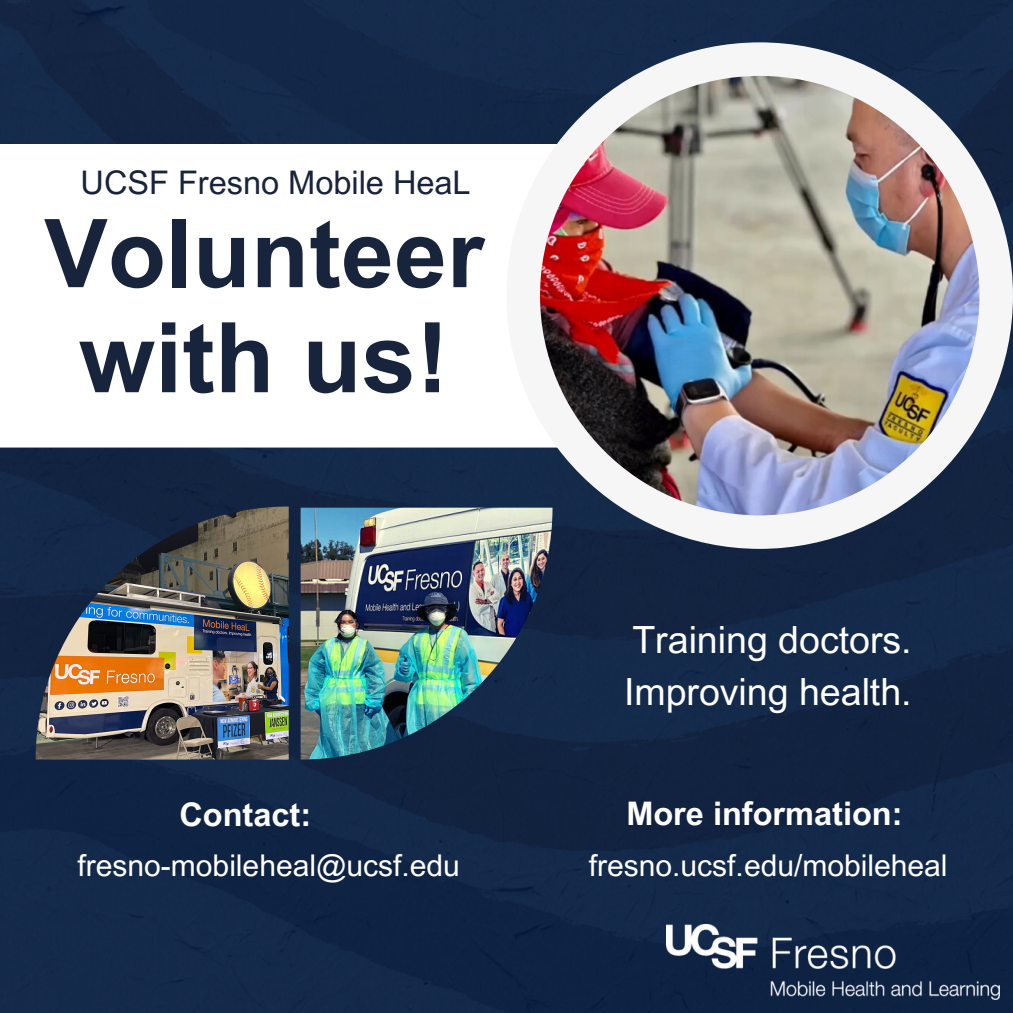
<style>
.page{position:relative;width:1013px;height:1013px;background:#fff}
.page>*{position:absolute;margin:0;border:0;box-sizing:border-box;transform-origin:0 0}
.t1{font:700 97.5px "Arial MT Pro";color:#18233c}
.t2{font:700 95px "Arial MT Pro";color:#18233c}
.t3{font:37.5px/51.5px "Arial MT Pro";color:#fff}
.t4{font:700 32.5px "Arial MT Pro";color:#fff}
.t5{font:32.5px "Arial MT Pro";color:#18233c}
.t6{font:30px "Arial MT Pro";color:#fff}
</style>
<div class="page">
<div style="left:0;top:0;width:1012px;height:1012px;background:#132748"></div>
<svg style="left:0;top:144px;width:556px;height:303px"></svg>
<div style="left:506px;top:42px;width:506px;height:507px;background:#f6f6f7;border-radius:50%"></div>
<img style="left:540px;top:76px;width:439px;height:439px;border-radius:50%">
<img style="left:36px;top:506px;width:253px;height:253px">
<img style="left:300px;top:507px;width:252px;height:252px">
<img style="left:667px;top:924px;width:332px;height:75px">
<p class="t5" style="left:81px;top:170px;width:391px">UCSF Fresno Mobile HeaL</p>
<p class="t2" style="left:44px;top:218px;width:441px">Volunteer</p>
<p class="t1" style="left:79px;top:321px;width:371px">with us!</p>
<p class="t3" style="left:624px;top:619px;width:289px">Training doctors.<br>Improving health.</p>
<p class="t4" style="left:179px;top:802px;width:133px">Contact:</p>
<p class="t4" style="left:626px;top:801px;width:278px">More information:</p>
<p class="t6" style="left:78px;top:853px;width:384px">fresno-mobileheal@ucsf.edu</p>
<p class="t6" style="left:589px;top:853px;width:360px">fresno.ucsf.edu/mobileheal</p>
</div>
